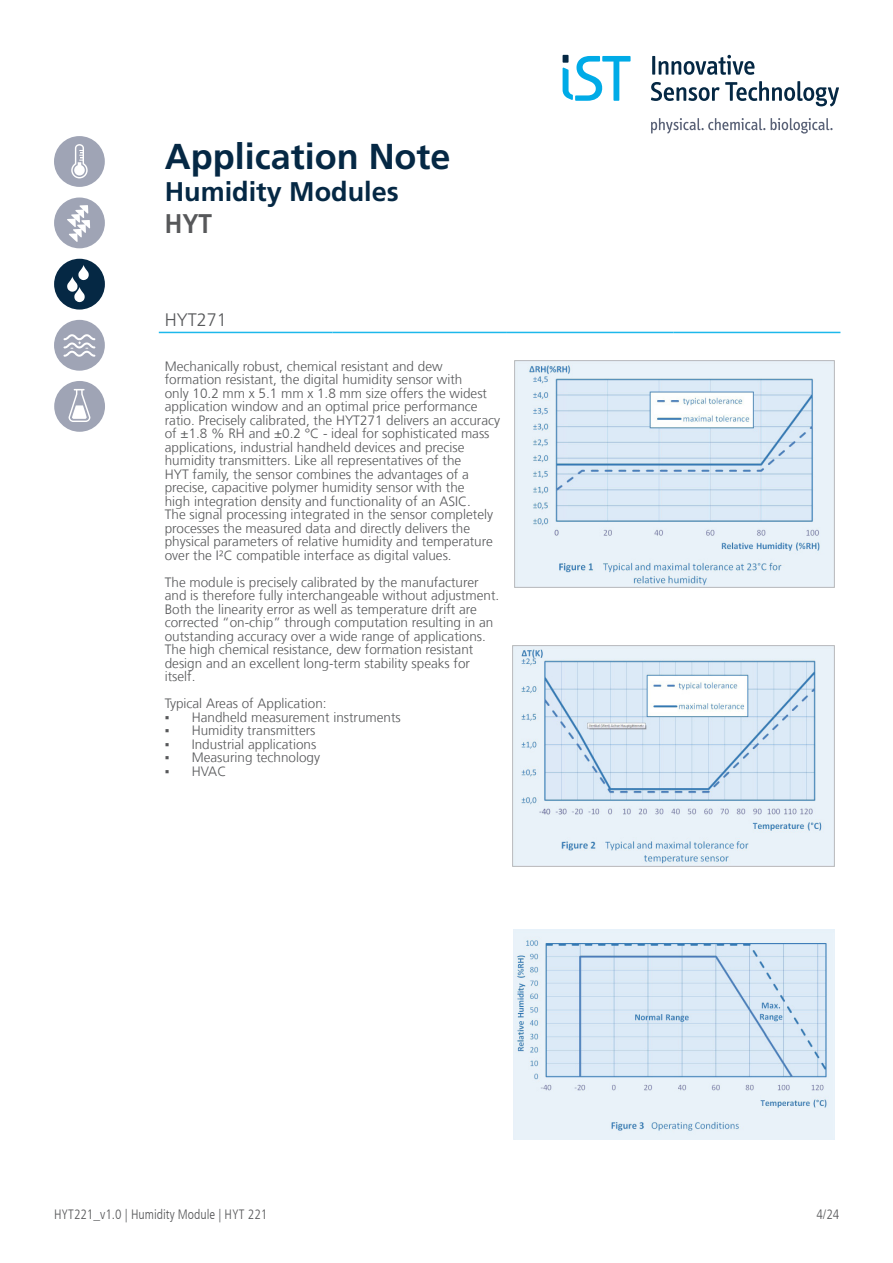
<style>
.page{position:relative;width:893px;height:1263px;background:#fff}
.page>*{position:absolute;margin:0;border:0;box-sizing:border-box;transform-origin:0 0}
.Heading{font:700 36px "Frutiger LT Com";color:#052844}
.Heading2{font:700 27px "Frutiger LT Com";color:#052844}
.Brief_Description{font:700 27px "Frutiger LT Com";color:#57585a;scale:.9 1}
.Subheading{font:300 18px "Frutiger LT Com";color:#57585a}
.Text{font:300 13.5px/13.5px "Frutiger LT Com";color:#57585a}
.t1{font:300 condensed 13.5px "Frutiger LT Com";color:#57585a}
.s1{font-family:"Calibri";font-weight:400}
</style>
<div class="page">
<hr style="left:159px;top:332px;width:173px;height:1px;background:#1db8eb">
<hr style="left:332px;top:332px;width:174px;height:1px;background:#1db8eb">
<hr style="left:506px;top:332px;width:167px;height:1px;background:#1db8eb">
<hr style="left:673px;top:332px;width:167px;height:1px;background:#1db8eb">
<img style="left:514px;top:361px;width:320px;height:227px">
<img style="left:512px;top:645px;width:322px;height:221px">
<img style="left:513px;top:930px;width:321px;height:209px">
<svg style="left:651px;top:81px;width:188px;height:26px"></svg>
<hr style="left:652px;top:56px;width:3px;height:19px;background:#052844">
<svg style="left:659px;top:55px;width:95px;height:20px"></svg>
<svg style="left:771px;top:118px;width:62px;height:16px"></svg>
<svg style="left:651px;top:118px;width:114px;height:16px"></svg>
<div style="left:563px;top:55px;width:5px;height:8px;background:#052844"></div>
<svg style="left:563px;top:56px;width:68px;height:45px"></svg>
<svg style="left:54px;top:136px;width:51px;height:51px"></svg>
<div style="left:54px;top:197px;width:51px;height:51px;background:#9fa4b5;border-radius:50%"></div>
<svg style="left:67px;top:205px;width:23px;height:37px"></svg>
<div style="left:54px;top:259px;width:51px;height:51px;background:#052844;border-radius:50%"></div>
<svg style="left:67px;top:265px;width:22px;height:37px"></svg>
<div style="left:54px;top:320px;width:51px;height:51px;background:#9fa4b5;border-radius:50%"></div>
<svg style="left:64px;top:334px;width:31px;height:23px"></svg>
<div style="left:54px;top:381px;width:51px;height:51px;background:#9fa4b5;border-radius:50%"></div>
<svg style="left:69px;top:389px;width:21px;height:33px"></svg>
<p class="Heading" style="left:165px;top:135px;width:287px">Application Note</p>
<p class="Heading2" style="left:165px;top:176px;width:235px">Humidity Modules</p>
<p class="Brief_Description" style="left:165px;top:208px;width:54px">HYT</p>
<p class="Subheading" style="left:165px;top:310px;width:64px">HYT271</p>
<p class="Text" style="left:165px;top:359px;width:337px">Mechanically robust, chemical resistant and dew formation resistant, the digital humidity sensor with<br>only 10.2 mm x 5.1 mm x 1.8 mm size offers the widest application window and an optimal price performance ratio. Precisely calibrated, the HYT271 delivers an accuracy of ±1.8 % RH and ±0.2 °C - ideal for sophisticated mass applications, industrial handheld devices and precise humidity transmitters. Like all representatives of the<br>HYT family, the sensor combines the advantages of a precise, capacitive polymer humidity sensor with the<br>high integration density and functionality of an ASIC.<br>The signal processing integrated in the sensor completely processes the measured data and directly delivers the physical parameters of relative humidity and temperature over the I²C compatible interface as digital values.</p>
<p class="Text" style="left:165px;top:575px;width:336px">The module is precisely calibrated by the manufacturer and is therefore fully interchangeable without adjustment.<br>Both the linearity error as well as temperature drift are corrected “on-chip” through computation resulting in an outstanding accuracy over a wide range of applications.<br>The high chemical resistance, dew formation resistant design and an excellent long-term stability speaks for itself.</p>
<p class="Text" style="left:165px;top:697px;width:163px">Typical Areas of Application:</p>
<p class="Text" style="left:165px;top:710px;width:238px"><span class="s1">▪</span> Handheld measurement instruments</p>
<p class="Text" style="left:165px;top:724px;width:152px"><span class="s1">▪</span> Humidity transmitters</p>
<p class="Text" style="left:165px;top:737px;width:153px"><span class="s1">▪</span> Industrial applications</p>
<p class="Text" style="left:165px;top:751px;width:157px"><span class="s1">▪</span> Measuring technology</p>
<p class="Text" style="left:165px;top:764px;width:63px"><span class="s1">▪</span> HVAC</p>
<p class="t1" style="left:54px;top:1207px;width:215px">HYT221_v1.0 | Humidity Module | HYT 221</p>
<p class="t1" style="left:816px;top:1207px;width:24px">4/24</p>
</div>
